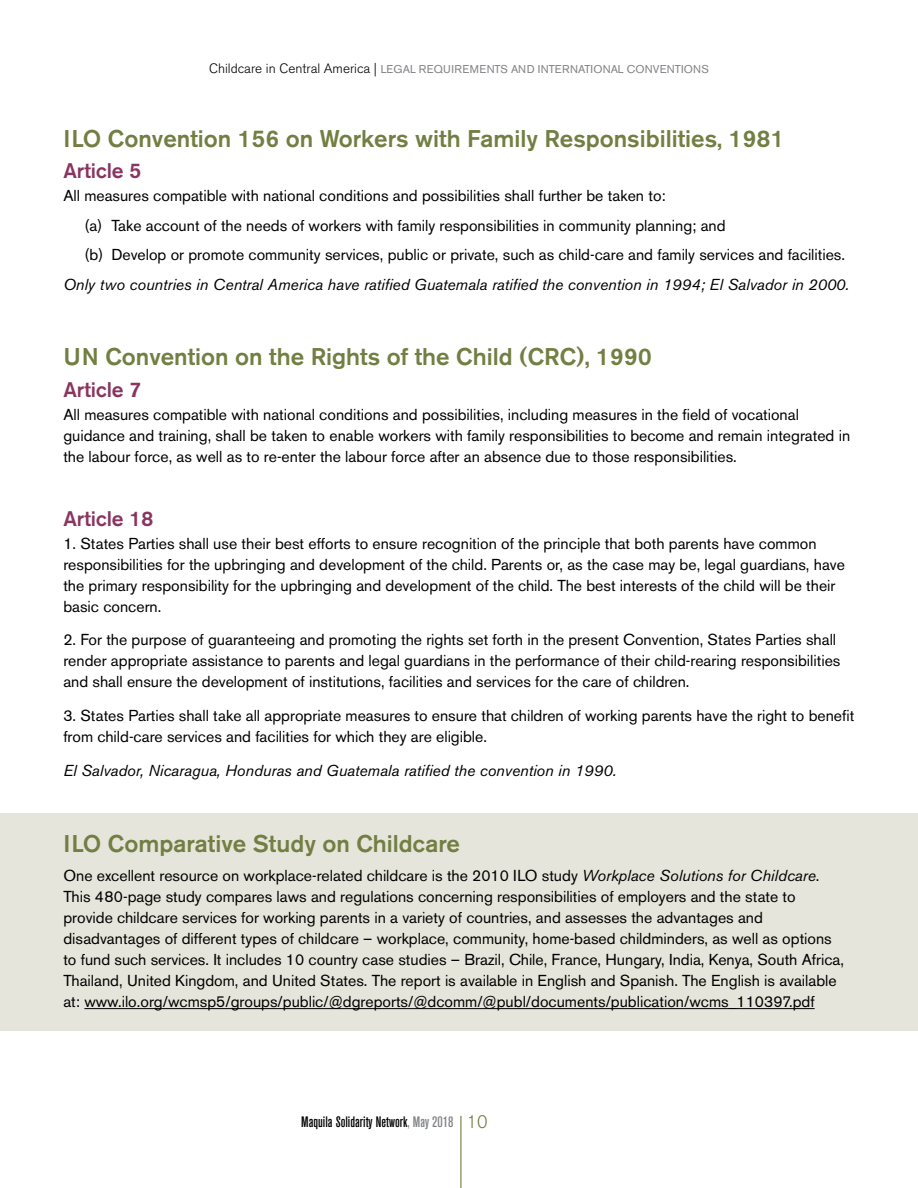
<style>
.page{position:relative;width:918px;height:1188px;background:#fff}
.page>*{position:absolute;margin:0;border:0;box-sizing:border-box;transform-origin:0 0}
.head_2{font:500 24px "Akzidenz Grotesk BE";color:#727e42}
.head_3{font:500 21px "Akzidenz Grotesk BE";color:#893561}
.body{font:15.75px/21px "Akzidenz Grotesk BE";color:#000}
.body-2{font:italic 15.75px "Akzidenz Grotesk BE";color:#000}
.t1{font:500 condensed 15px "Akzidenz Grotesk BE";color:#000}
.t2{font:11.25px "Akzidenz Grotesk BE";letter-spacing:.02em;color:#808285}
.s1{font-weight:300;font-size:13.5px;color:#000}
.s2{font-style:italic}
.s3{color:#808285}
.s4{font-weight:300;font-stretch:normal;font-size:18px;color:#727e42}
</style>
<div class="page">
<hr style="left:460px;top:1116px;width:1px;height:72px;background:#727e42">
<div style="left:0;top:813px;width:918px;height:218px;background:#e5e5db"></div>
<hr style="left:84px;top:1008px;width:731px;height:1px;background:#000">
<p class="t2" style="left:209px;top:62px;width:501px"><span class="s1">Childcare in Central America |</span> LEGAL REQUIREMENTS AND INTERNATIONAL CONVENTIONS</p>
<p class="head_2" style="left:63px;top:124px;width:722px">ILO Convention 156 on Workers with Family Responsibilities, 1981</p>
<p class="head_3" style="left:63px;top:158px;width:79px">Article 5</p>
<p class="body" style="left:63px;top:185px;width:604px">All measures compatible with national conditions and possibilities shall further be taken to:</p>
<p class="body" style="left:85px;top:215px;width:643px">(a) Take account of the needs of workers with family responsibilities in community planning; and</p>
<p class="body" style="left:85px;top:244px;width:762px">(b) Develop or promote community services, public or private, such as child-care and family services and facilities.</p>
<p class="body-2" style="left:63px;top:275px;width:787px">Only two countries in Central America have ratified Guatemala ratified the convention in 1994; El Salvador in 2000.</p>
<p class="head_2" style="left:63px;top:342px;width:590px">UN Convention on the Rights of the Child (CRC), 1990</p>
<p class="head_3" style="left:63px;top:377px;width:79px">Article 7</p>
<p class="body" style="left:63px;top:404px;width:788px">All measures compatible with national conditions and possibilities, including measures in the field of vocational guidance and training, shall be taken to enable workers with family responsibilities to become and remain integrated in the labour force, as well as to re-enter the labour force after an absence due to those responsibilities.</p>
<p class="head_3" style="left:63px;top:505px;width:92px">Article 18</p>
<p class="body" style="left:63px;top:533px;width:783px">1. States Parties shall use their best efforts to ensure recognition of the principle that both parents have common responsibilities for the upbringing and development of the child. Parents or, as the case may be, legal guardians, have the primary responsibility for the upbringing and development of the child. The best interests of the child will be their basic concern.</p>
<p class="body" style="left:63px;top:629px;width:779px">2. For the purpose of guaranteeing and promoting the rights set forth in the present Convention, States Parties shall render appropriate assistance to parents and legal guardians in the performance of their child-rearing responsibilities and shall ensure the development of institutions, facilities and services for the care of children.</p>
<p class="body" style="left:63px;top:705px;width:792px">3. States Parties shall take all appropriate measures to ensure that children of working parents have the right to benefit from child-care services and facilities for which they are eligible.</p>
<p class="body-2" style="left:63px;top:761px;width:555px">El Salvador, Nicaragua, Honduras and Guatemala ratified the convention in 1990.</p>
<p class="head_2" style="left:63px;top:828px;width:398px">ILO Comparative Study on Childcare</p>
<p class="body" style="left:63px;top:865px;width:782px">One excellent resource on workplace-related childcare is the 2010 ILO study <span class="s2">Workplace Solutions for Childcare</span>.<br>This 480-page study compares laws and regulations concerning responsibilities of employers and the state to provide childcare services for working parents in a variety of countries, and assesses the advantages and disadvantages of different types of childcare – workplace, community, home-based childminders, as well as options to fund such services. It includes 10 country case studies – Brazil, Chile, France, Hungary, India, Kenya, South Africa, Thailand, United Kingdom, and United States. The report is available in English and Spanish. The English is available at: www.ilo.org/wcmsp5/groups/public/@dgreports/@dcomm/@publ/documents/publication/wcms_110397.pdf</p>
<p class="t1" style="left:301px;top:1114px;width:188px">Maquila Solidarity Network<span class="s3">, May 2018</span> <span class="s4">10</span></p>
</div>
